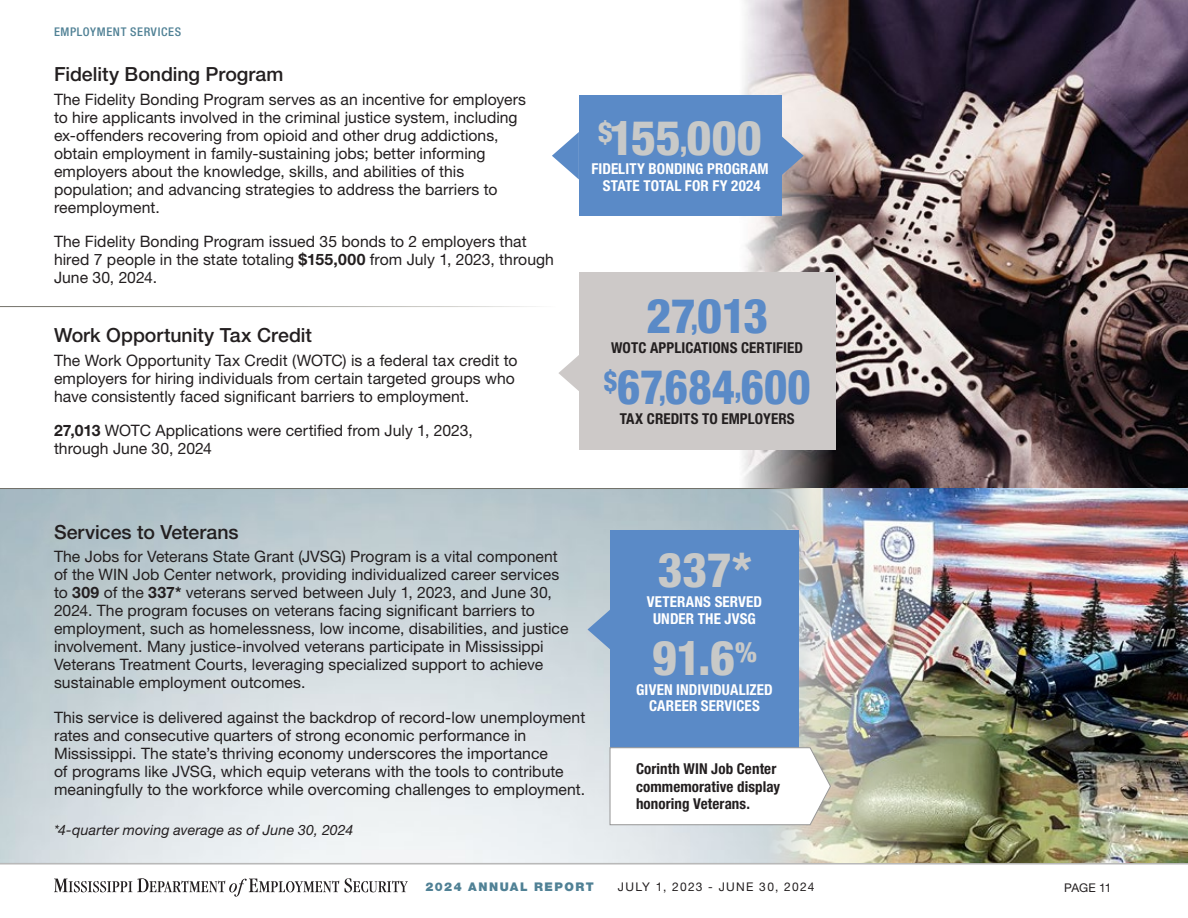
<style>
.page{position:relative;width:1188px;height:918px;background:#fff}
.page>*{position:absolute;margin:0;border:0;box-sizing:border-box;transform-origin:0 0}
.Bodycopy_Throughout{font:800 condensed 48px "Helvetica Neue LT Std";color:#c8c9c8}
.Bodycopy_Throughout-2{font:800 condensed 48px "Helvetica Neue LT Std";color:#5a8ac7;scale:.93 1}
.Bodycopy_Throughout-3{font:800 condensed 48px "Helvetica Neue LT Std";color:#5a8ac7}
.RunningSubheads2019{font:500 19.5px "Helvetica Neue LT Std";color:#231f20}
.Bodycopy_Throughout2014{font:15.75px/18px "Helvetica Neue LT Std";letter-spacing:.005em;color:#231f20}
.Bodycopy_Throughout-4{font:700 condensed 15px/16.5px "Helvetica Neue LT Std";letter-spacing:.005em;color:#fff;text-align:center}
.SmallItalicCaptions{font:700 condensed 15px/17.2px "Helvetica Neue LT Std";letter-spacing:.005em;color:#231f20}
.Bodycopy_Throughout-5{font:700 condensed 15px "Helvetica Neue LT Std";letter-spacing:.005em;color:#231f20}
.Bodycopy_Throughout2014-2{font:italic 14.25px "Helvetica Neue LT Std";letter-spacing:.01em;color:#231f20}
.t1{font:12px "Helvetica Neue LT Std";letter-spacing:.1em;color:#231f20}
.NewLittleEyebrows{font:500 condensed 12px "Helvetica Neue LT Std";letter-spacing:.05em;color:#508195}
.t2{font:900 12px "Helvetica Neue LT Std";letter-spacing:.125em;color:#508195}
.s1{font-weight:700}
.s2{font-size:30px}
</style>
<div class="page">
<img style="left:578px;top:0;width:610px;height:488px">
<svg style="left:0;top:488px;width:680px;height:375px;background:#ced8dc"></svg>
<img style="left:686px;top:488px;width:502px;height:375px">
<div style="left:579px;top:95px;width:202px;height:121px;background:#5a8ac7"></div>
<svg style="left:781px;top:132px;width:23px;height:47px"></svg>
<svg style="left:552px;top:132px;width:27px;height:47px"></svg>
<div style="left:610px;top:530px;width:189px;height:217px;background:#5a8ac7"></div>
<svg style="left:588px;top:606px;width:22px;height:47px"></svg>
<svg style="left:609px;top:747px;width:222px;height:78px"></svg>
<div style="left:579px;top:273px;width:256px;height:177px;background:#cdc9c8"></div>
<svg style="left:558px;top:349px;width:21px;height:48px"></svg>
<svg style="left:54px;top:878px;width:285px;height:19px"></svg>
<svg style="left:345px;top:878px;width:63px;height:14px"></svg>
<hr style="left:0;top:863px;width:1188px;height:1px;background:#969696">
<p class="NewLittleEyebrows" style="left:54px;top:24px;width:129px">EMPLOYMENT SERVICES</p>
<p class="RunningSubheads2019" style="left:54px;top:63px;width:231px">Fidelity Bonding Program</p>
<p class="Bodycopy_Throughout2014" style="left:54px;top:90px;width:474px">The Fidelity Bonding Program serves as an incentive for employers to hire applicants involved in the criminal justice system, including ex-offenders recovering from opioid and other drug addictions, obtain employment in family-sustaining jobs; better informing employers about the knowledge, skills, and abilities of this population; and advancing strategies to address the barriers to reemployment.</p>
<p class="Bodycopy_Throughout2014" style="left:54px;top:232px;width:502px">The Fidelity Bonding Program issued 35 bonds to 2 employers that hired 7 people in the state totaling <span class="s1">$155,000</span> from July 1, 2023, through<br>June 30, 2024.</p>
<p class="RunningSubheads2019" style="left:54px;top:324px;width:260px">Work Opportunity Tax Credit</p>
<p class="Bodycopy_Throughout2014" style="left:54px;top:351px;width:465px">The Work Opportunity Tax Credit (WOTC) is a federal tax credit to employers for hiring individuals from certain targeted groups who have consistently faced significant barriers to employment.</p>
<p class="Bodycopy_Throughout2014" style="left:54px;top:421px;width:420px"><span class="s1">27,013</span> WOTC Applications were certified from July 1, 2023, through June 30, 2024</p>
<p class="Bodycopy_Throughout" style="left:598px;top:108px;width:165px"><sup>$</sup>155<span class="s2">,</span>000</p>
<p class="Bodycopy_Throughout-4" style="left:591px;top:161px;width:179px">FIDELITY BONDING PROGRAM<br>STATE TOTAL FOR FY 2024</p>
<p class="Bodycopy_Throughout-3" style="left:646px;top:286px;width:123px">27<span class="s2">,</span>013</p>
<p class="Bodycopy_Throughout-5" style="left:611px;top:338px;width:193px">WOTC APPLICATIONS CERTIFIED</p>
<p class="Bodycopy_Throughout-2" style="left:604px;top:358px;width:224px"><sup>$</sup>67<span class="s2">,</span>684<span class="s2">,</span>600</p>
<p class="Bodycopy_Throughout-5" style="left:620px;top:410px;width:176px">TAX CREDITS TO EMPLOYERS</p>
<p class="RunningSubheads2019" style="left:54px;top:520px;width:186px">Services to Veterans</p>
<p class="Bodycopy_Throughout2014" style="left:54px;top:547px;width:516px">The Jobs for Veterans State Grant (JVSG) Program is a vital component of the WIN Job Center network, providing individualized career services to <span class="s1">309</span> of the <span class="s1">337*</span> veterans served between July 1, 2023, and June 30, 2024. The program focuses on veterans facing significant barriers to employment, such as homelessness, low income, disabilities, and justice involvement. Many justice-involved veterans participate in Mississippi Veterans Treatment Courts, leveraging specialized support to achieve sustainable employment outcomes.</p>
<p class="Bodycopy_Throughout2014" style="left:54px;top:708px;width:533px">This service is delivered against the backdrop of record-low unemployment rates and consecutive quarters of strong economic performance in Mississippi. The state’s thriving economy underscores the importance<br>of programs like JVSG, which equip veterans with the tools to contribute meaningfully to the workforce while overcoming challenges to employment.</p>
<p class="Bodycopy_Throughout2014-2" style="left:54px;top:821px;width:301px">*4-quarter moving average as of June 30, 2024</p>
<p class="Bodycopy_Throughout" style="left:657px;top:541px;width:96px">337*</p>
<p class="Bodycopy_Throughout-4" style="left:647px;top:593px;width:117px">VETERANS SERVED<br>UNDER THE JVSG</p>
<p class="Bodycopy_Throughout" style="left:652px;top:629px;width:106px">91.6<sup>%</sup></p>
<p class="Bodycopy_Throughout-4" style="left:636px;top:681px;width:138px">GIVEN INDIVIDUALIZED<br>CAREER SERVICES</p>
<p class="SmallItalicCaptions" style="left:636px;top:760px;width:146px">Corinth WIN Job Center commemorative display honoring Veterans.</p>
<p class="t2" style="left:426px;top:879px;width:170px">2024 ANNUAL REPORT</p>
<p class="t1" style="left:618px;top:879px;width:198px">JULY 1, 2023 - JUNE 30, 2024</p>
<p class="t1" style="left:1064px;top:880px;width:49px">PAGE 11</p>
</div>
